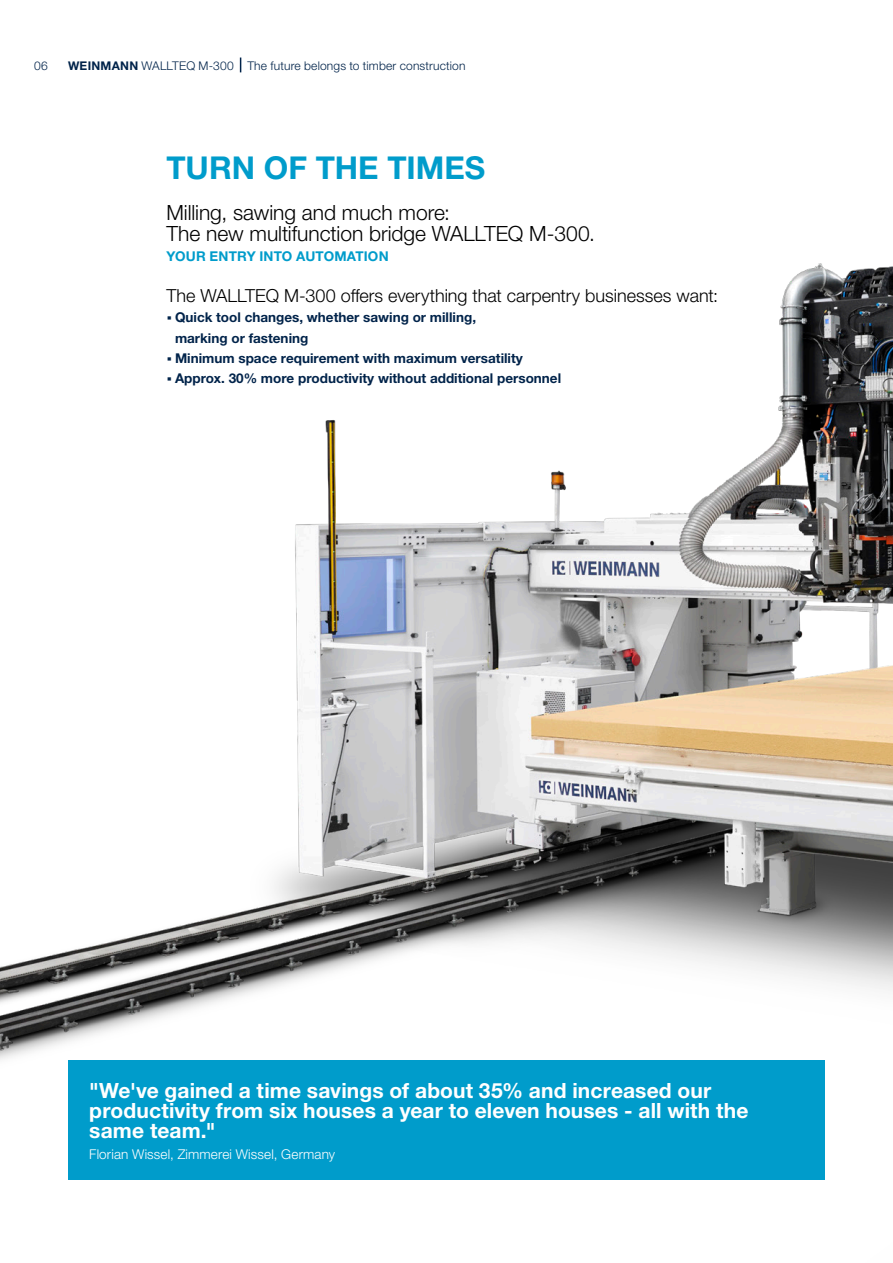
<style>
.page{position:relative;width:893px;height:1263px;background:#fff}
.page>*{position:absolute;margin:0;border:0;box-sizing:border-box;transform-origin:0 0}
.Headline_21pt_25_2_b{font:700 31.5px "Helvetica Neue LTW1 G";color:#009ccb}
.Grafik_14Pt_13_6_lig{font:700 21px/20.4px "Helvetica Neue LTW1 G";letter-spacing:.005em;color:#fff}
.Grafik_14Pt_13_6_lig-2{font:300 21px/20.4px "Helvetica Neue LTW1 G";letter-spacing:-.005em;color:#000}
.Text_9pt_13_6_light{font:300 18px "Helvetica Neue LTW1 G";color:#000}
.t1{font:700 13.5px/20.4px "Helvetica Neue LTW1 G";color:#00234a}
.Text_9pt_13_6_light-2{font:300 13.5px "Helvetica Neue LTW1 G";letter-spacing:.01em;color:#fff}
.Text_9pt_13_6_light-3{font:700 13.5px "Helvetica Neue LTW1 G";letter-spacing:.01em;color:#009ccb}
._01_Musterseiten_Rub{font:300 12px "Helvetica Neue LTW1 G";letter-spacing:.015em;color:#00234a}
.s1{font-weight:700}
.s2{font-size:21px}
</style>
<div class="page">
<img style="left:0;top:57px;width:893px;height:1004px">
<div style="left:68px;top:1061px;width:757px;height:119px;background:#009ccb"></div>
<svg style="left:240px;top:58px;width:1px;height:14px"></svg>
<p class="_01_Musterseiten_Rub" style="left:34px;top:58px;width:15px">06</p>
<p class="_01_Musterseiten_Rub" style="left:68px;top:58px;width:399px"><span class="s1">WEINMANN</span> WALLTEQ M-300 The future belongs to timber construction</p>
<p class="Headline_21pt_25_2_b" style="left:166px;top:149px;width:320px">TURN OF THE TIMES</p>
<p class="Grafik_14Pt_13_6_lig-2" style="left:166px;top:202px;width:430px">Milling, sawing and much more:<br>The new multifunction bridge WALLTEQ M-300.</p>
<p class="Text_9pt_13_6_light-3" style="left:166px;top:248px;width:224px">YOUR ENTRY INTO AUTOMATION</p>
<p class="Text_9pt_13_6_light" style="left:166px;top:284px;width:553px">The WALLTEQ M-300 offers everything that carpentry businesses want:</p>
<p class="t1" style="left:175px;top:307px;width:303px;text-indent:-9px"><span class="s2">·</span> Quick tool changes, whether sawing or milling, marking or fastening</p>
<p class="t1" style="left:166px;top:348px;width:358px"><span class="s2">·</span> Minimum space requirement with maximum versatility</p>
<p class="t1" style="left:166px;top:368px;width:396px"><span class="s2">·</span> Approx. 30% more productivity without additional personnel</p>
<p class="Grafik_14Pt_13_6_lig" style="left:89px;top:1080px;width:661px">"We've gained a time savings of about 35% and increased our productivity from six houses a year to eleven houses - all with the same team."</p>
<p class="Text_9pt_13_6_light-2" style="left:89px;top:1146px;width:247px">Florian Wissel, Zimmerei Wissel, Germany</p>
</div>
